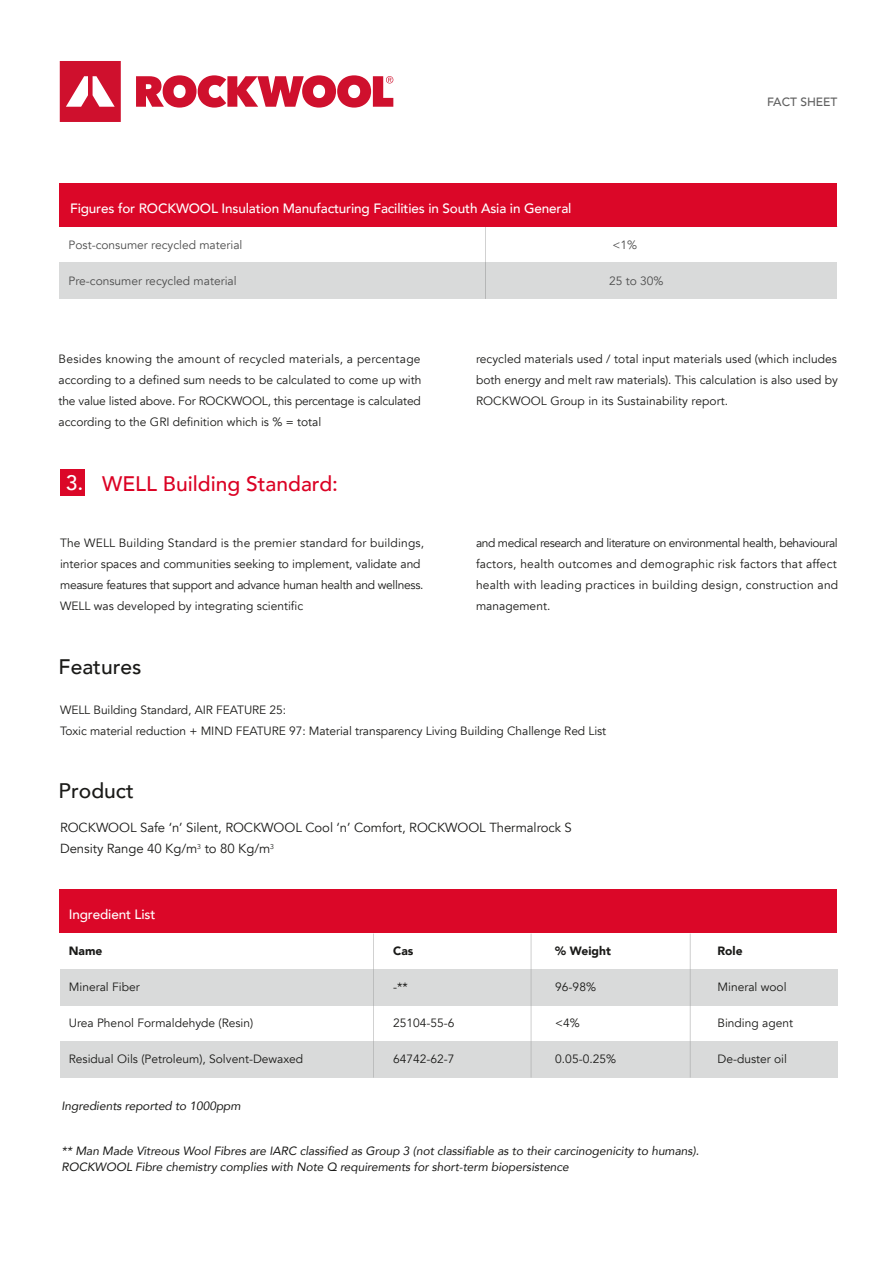
<style>
.page{position:relative;width:893px;height:1263px;background:#fff}
.page>*{position:absolute;margin:0;border:0;box-sizing:border-box;transform-origin:0 0}
.t1{font:500 21px "Avenir";color:#db0224}
.t2{font:500 21px "Avenir";color:#1a1a18}
.t3{font:500 21px "Avenir";color:#fff}
.t4{font:500 13.5px "Avenir";letter-spacing:-.01em;color:#fff}
.t5{font:13.05px/21px "Avenir";letter-spacing:-.005em;color:#1a1a18}
.t6{font:12px/21px "Avenir";color:#1a1a18}
.t7{font:italic 12px/16.5px "Avenir";letter-spacing:-.005em;color:#1a1a18}
.t8{font:12px "Avenir";color:#4d4d4d}
.t9{font:900 12px "Avenir";color:#1a1a18}
.t10{font:500 12px "Avenir";color:#606060}
</style>
<div class="page">
<div style="left:60px;top:889px;width:776px;height:43px;background:#db0728"></div>
<div style="left:60px;top:263px;width:777px;height:36px;background:#d9dada"></div>
<div style="left:60px;top:969px;width:777px;height:36px;background:#d9dada"></div>
<div style="left:60px;top:1041px;width:777px;height:36px;background:#d9dada"></div>
<div style="left:60px;top:469px;width:25px;height:26px;background:#db0728"></div>
<div style="left:60px;top:184px;width:776px;height:43px;background:#db0728"></div>
<hr style="left:373px;top:933px;width:1px;height:144px;background:#9c9d9d">
<hr style="left:530px;top:933px;width:1px;height:144px;background:#9c9d9d">
<hr style="left:689px;top:933px;width:1px;height:144px;background:#9c9d9d">
<svg style="left:136px;top:75px;width:257px;height:33px"></svg>
<svg style="left:60px;top:61px;width:61px;height:61px"></svg>
<p class="t4" style="left:70px;top:196px;width:502px">Figures for ROCKWOOL Insulation Manufacturing Facilities in South Asia in General</p>
<p class="t8" style="left:69px;top:238px;width:175px">Post-consumer recycled material</p>
<p class="t8" style="left:612px;top:238px;width:26px">&lt;1%</p>
<p class="t8" style="left:69px;top:274px;width:169px">Pre-consumer recycled material</p>
<p class="t8" style="left:609px;top:274px;width:56px">25 to 30%</p>
<p class="t10" style="left:766px;top:92px;width:72px">FACT SHEET</p>
<p class="t6" style="left:59px;top:348px;width:364px;text-align:justify">Besides knowing the amount of recycled materials, a percentage according to a defined sum needs to be calculated to come up with the value listed above. For ROCKWOOL, this percentage is calculated according to the GRI definition which is % = total</p>
<h1 class="t3" style="left:66px;top:464px;width:19px">3.</h1>
<h1 class="t1" style="left:102px;top:465px;width:237px">WELL Building Standard:</h1>
<p class="t6" style="left:60px;top:532px;width:365px">The WELL Building Standard is the premier standard for buildings, interior spaces and communities seeking to implement, validate and measure features that support and advance human health and wellness.<br>WELL was developed by integrating scientific</p>
<h1 class="t2" style="left:59px;top:648px;width:84px">Features</h1>
<p class="t6" style="left:476px;top:348px;width:363px;text-align:justify">recycled materials used / total input materials used (which includes both energy and melt raw materials). This calculation is also used by ROCKWOOL Group in its Sustainability report.</p>
<p class="t6" style="left:476px;top:532px;width:363px">and medical research and literature on environmental health, behavioural factors, health outcomes and demographic risk factors that affect health with leading practices in building design, construction and management.</p>
<p class="t6" style="left:60px;top:699px;width:547px">WELL Building Standard, AIR FEATURE 25:<br>Toxic material reduction + MIND FEATURE 97: Material transparency Living Building Challenge Red List</p>
<h1 class="t2" style="left:59px;top:773px;width:77px">Product</h1>
<p class="t5" style="left:60px;top:817px;width:513px">ROCKWOOL Safe ‘n’ Silent, ROCKWOOL Cool ‘n’ Comfort, ROCKWOOL Thermalrock S<br>Density Range 40 Kg/m<sup>3</sup> to 80 Kg/m<sup>3</sup></p>
<p class="t4" style="left:69px;top:902px;width:88px">Ingredient List</p>
<p class="t9" style="left:69px;top:940px;width:35px">Name</p>
<p class="t9" style="left:393px;top:940px;width:22px">Cas</p>
<p class="t9" style="left:555px;top:940px;width:57px">% Weight</p>
<p class="t9" style="left:717px;top:940px;width:27px">Role</p>
<p class="t6" style="left:69px;top:976px;width:72px">Mineral Fiber</p>
<p class="t6" style="left:393px;top:976px;width:16px">-**</p>
<p class="t6" style="left:555px;top:976px;width:42px">96-98%</p>
<p class="t6" style="left:717px;top:976px;width:71px">Mineral wool</p>
<p class="t6" style="left:69px;top:1012px;width:186px">Urea Phenol Formaldehyde (Resin)</p>
<p class="t6" style="left:393px;top:1012px;width:63px">25104-55-6</p>
<p class="t6" style="left:555px;top:1012px;width:26px">&lt;4%</p>
<p class="t6" style="left:717px;top:1012px;width:77px">Binding agent</p>
<p class="t6" style="left:69px;top:1048px;width:236px">Residual Oils (Petroleum), Solvent-Dewaxed</p>
<p class="t6" style="left:393px;top:1048px;width:63px">64742-62-7</p>
<p class="t6" style="left:555px;top:1048px;width:62px">0.05-0.25%</p>
<p class="t6" style="left:717px;top:1048px;width:71px">De-duster oil</p>
<p class="t7" style="left:62px;top:1097px;width:181px">Ingredients reported to 1000ppm</p>
<p class="t7" style="left:62px;top:1142px;width:639px">** Man Made Vitreous Wool Fibres are IARC classified as Group 3 (not classifiable as to their carcinogenicity to humans).<br>ROCKWOOL Fibre chemistry complies with Note Q requirements for short-term biopersistence</p>
</div>
